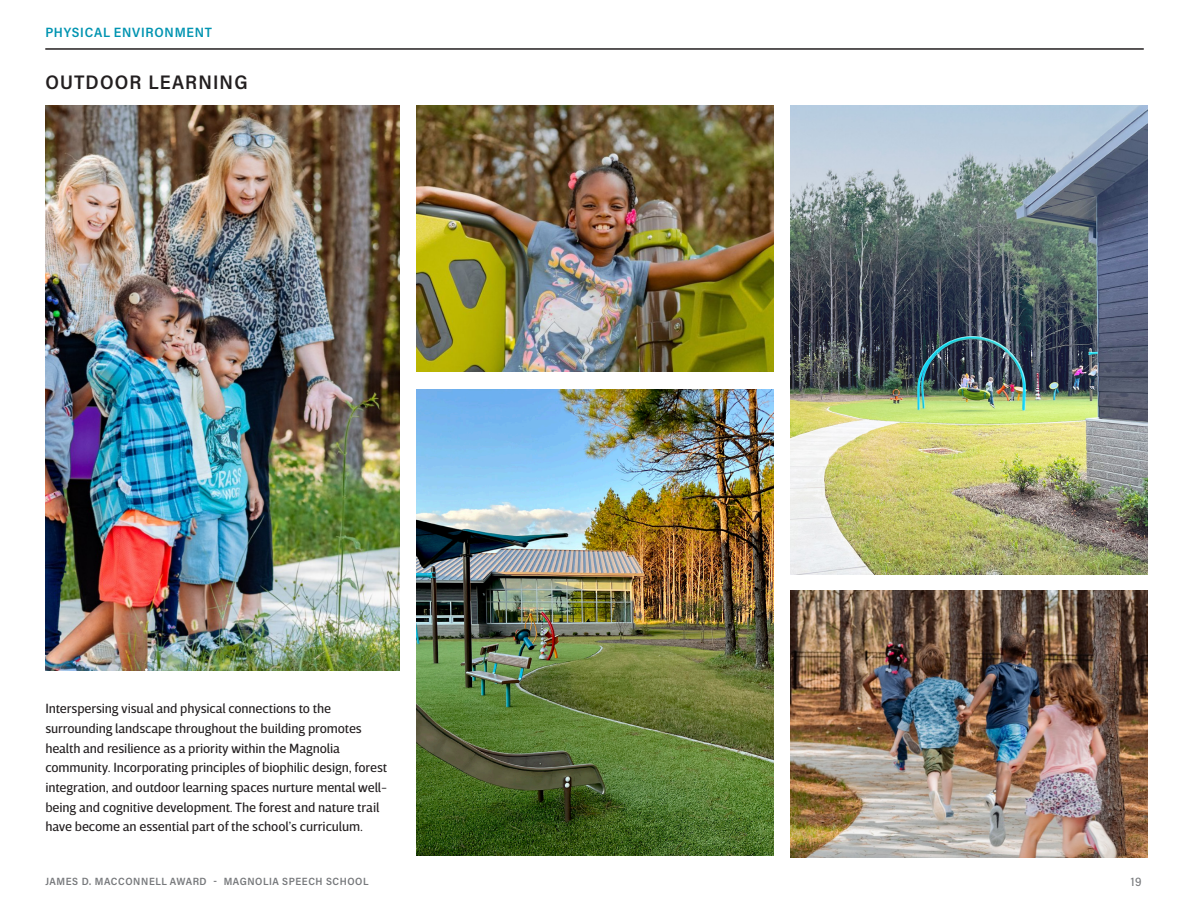
<style>
.page{position:relative;width:1188px;height:918px;background:#fff}
.page>*{position:absolute;margin:0;border:0;box-sizing:border-box;transform-origin:0 0}
.t1{font:19.65px "Acumin Variable Concept";letter-spacing:.055em;color:#231f20}
.t2{font:13.65px/19.6px "Breve Sans Text";letter-spacing:-.01em;color:#231f20}
.t3{font:13.5px "Acumin Variable Concept";letter-spacing:.055em;color:#0194b1}
.t4{font:12px "Acumin Variable Concept";color:#76787b}
.t5{font:10.5px "Acumin Variable Concept";letter-spacing:.05em;color:#76787b}
</style>
<div class="page">
<hr style="left:45px;top:49px;width:1099px;height:1px;background:#231f20">
<img style="left:45px;top:105px;width:354px;height:565px">
<img style="left:790px;top:105px;width:357px;height:469px">
<img style="left:416px;top:105px;width:357px;height:266px">
<img style="left:790px;top:591px;width:357px;height:266px">
<img style="left:416px;top:389px;width:357px;height:466px">
<p class="t3" style="left:45px;top:23px;width:168px">PHYSICAL ENVIRONMENT</p>
<p class="t1" style="left:45px;top:69px;width:204px">OUTDOOR LEARNING</p>
<p class="t2" style="left:45px;top:699px;width:343px">Interspersing visual and physical connections to the surrounding landscape throughout the building promotes health and resilience as a priority within the Magnolia community. Incorporating principles of biophilic design, forest integration, and outdoor learning spaces nurture mental well&shy;being and cognitive development. The forest and nature trail have become an essential part of the school’s curriculum.</p>
<p class="t5" style="left:45px;top:875px;width:325px">JAMES D. MACCONNELL AWARD - MAGNOLIA SPEECH SCHOOL</p>
<p class="t4" style="left:1131px;top:874px;width:12px">19</p>
</div>
